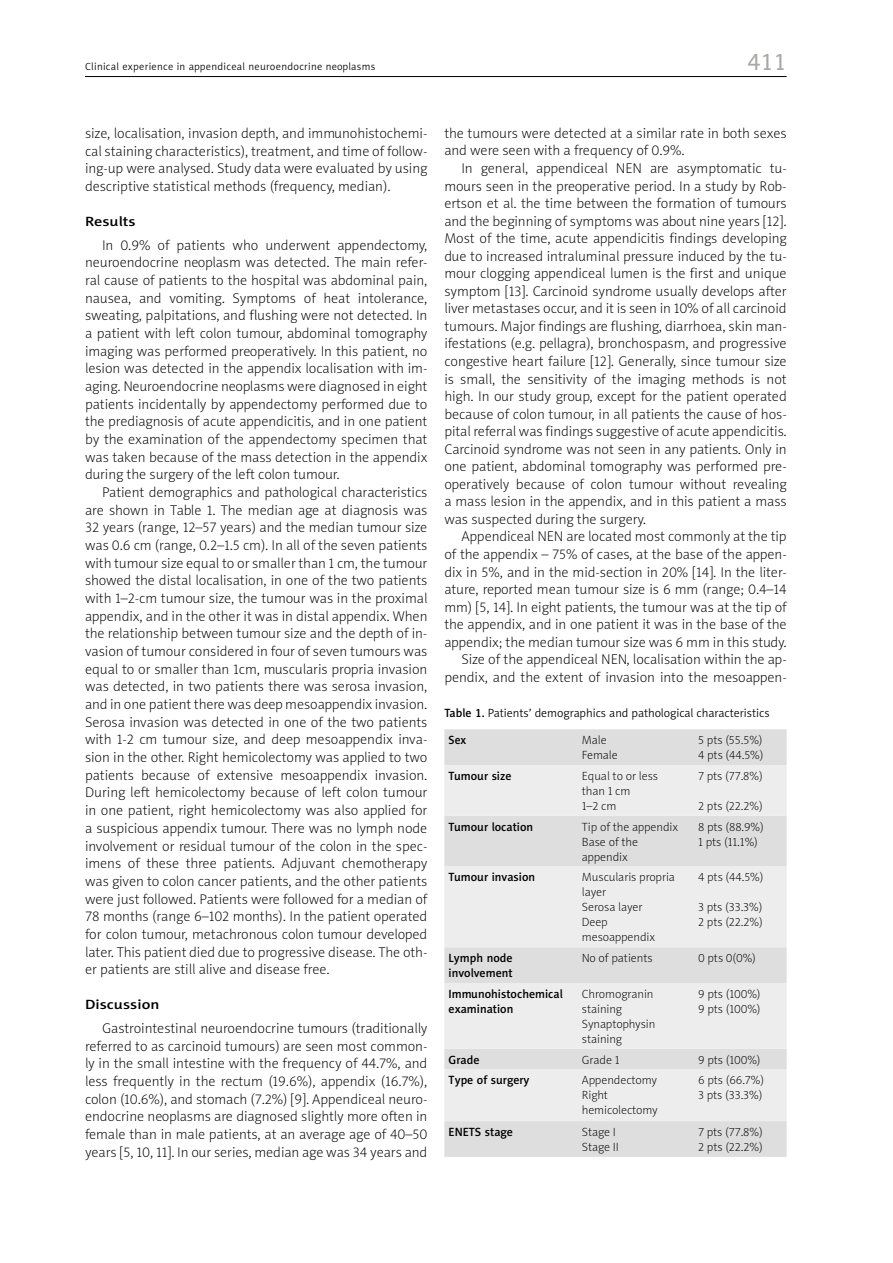
<style>
.page{position:relative;width:893px;height:1263px;background:#fff}
.page>*{position:absolute;margin:0;border:0;box-sizing:border-box;transform-origin:0 0}
.t1{font:24px "Naomi Sans EFN";color:#a8a8a7}
.t2{font:14.25px/17.7px "Naomi Sans EFN Thin";color:#000;text-align:justify}
.t3{font:13.5px "Naomi Sans EFN Medium";color:#000;scale:1.2 1}
.t4{font:12px/15px "Naomi Sans EFN Thin";color:#000}
.t5{font:12px/15px "Naomi Sans EFN Medium";color:#000}
.t6{font:12px "Naomi Sans EFN Light";color:#000}
.t7{font:12px "Naomi Sans EFN Medium";color:#000;scale:.95 1}
.t8{font:10.5px "Naomi Sans EFN Light";letter-spacing:.03em;color:#000}
.s1{font-family:"Naomi Sans EFN Medium"}
</style>
<div class="page">
<hr style="left:85px;top:76px;width:702px;height:1px;background:#000">
<div style="left:444px;top:729px;width:343px;height:428px;background:#dedede"></div>
<svg style="left:444px;top:765px;width:343px;height:356px;background:#e8e8e8"></svg>
<p class="t8" style="left:85px;top:61px;width:292px">Clinical experience in appendiceal neuroendocrine neoplasms</p>
<h1 class="t1" style="left:747px;top:47px;width:41px">411</h1>
<p class="t2" style="left:85px;top:124px;width:344px">size, localisation, invasion depth, and immunohistochemi&shy;cal staining characteristics), treatment, and time of follow&shy;ing-up were analysed. Study data were evaluated by using descriptive statistical methods (frequency, median).</p>
<p class="t3" style="left:85px;top:213px;width:44px">Results</p>
<p class="t2" style="left:85px;top:236px;width:344px;text-indent:17px">In 0.9% of patients who underwent appendectomy, neuroendocrine neoplasm was detected. The main refer&shy;ral cause of patients to the hospital was abdominal pain, nausea, and vomiting. Symptoms of heat intolerance, sweating, palpitations, and flushing were not detected. In a patient with left colon tumour, abdominal tomography imaging was performed preoperatively. In this patient, no lesion was detected in the appendix localisation with im&shy;aging. Neuroendocrine neoplasms were diagnosed in eight patients incidentally by appendectomy performed due to the prediagnosis of acute appendicitis, and in one patient by the examination of the appendectomy specimen that was taken because of the mass detection in the appendix during the surgery of the left colon tumour.</p>
<p class="t2" style="left:85px;top:483px;width:344px;text-indent:17px">Patient demographics and pathological characteristics are shown in Table 1. The median age at diagnosis was 32 years (range, 12–57 years) and the median tumour size was 0.6 cm (range, 0.2–1.5 cm). In all of the seven patients with tumour size equal to or smaller than 1 cm, the tumour showed the distal localisation, in one of the two patients with 1–2-cm tumour size, the tumour was in the proximal appendix, and in the other it was in distal appendix. When the relationship between tumour size and the depth of in&shy;vasion of tumour considered in four of seven tumours was equal to or smaller than 1cm, muscularis propria invasion was detected, in two patients there was serosa invasion, and in one patient there was deep mesoappendix invasion.<br>Serosa invasion was detected in one of the two patients with 1-2 cm tumour size, and deep mesoappendix inva&shy;sion in the other. Right hemicolectomy was applied to two patients because of extensive mesoappendix invasion.<br>During left hemicolectomy because of left colon tumour in one patient, right hemicolectomy was also applied for a suspicious appendix tumour. There was no lymph node involvement or residual tumour of the colon in the spec&shy;imens of these three patients. Adjuvant chemotherapy was given to colon cancer patients, and the other patients were just followed. Patients were followed for a median of 78 months (range 6–102 months). In the patient operated for colon tumour, metachronous colon tumour developed later. This patient died due to progressive disease. The oth&shy;er patients are still alive and disease free.</p>
<p class="t3" style="left:85px;top:996px;width:64px">Discussion</p>
<p class="t2" style="left:85px;top:1019px;width:344px;text-indent:17px">Gastrointestinal neuroendocrine tumours (traditionally referred to as carcinoid tumours) are seen most common&shy;ly in the small intestine with the frequency of 44.7%, and less frequently in the rectum (19.6%), appendix (16.7%), colon (10.6%), and stomach (7.2%) [9]. Appendiceal neuro&shy;endocrine neoplasms are diagnosed slightly more often in female than in male patients, at an average age of 40–50 years [5, 10, 11]. In our series, median age was 34 years and</p>
<p class="t2" style="left:444px;top:124px;width:344px">the tumours were detected at a similar rate in both sexes and were seen with a frequency of 0.9%.</p>
<p class="t2" style="left:444px;top:160px;width:344px;text-indent:17px">In general, appendiceal NEN are asymptomatic tu&shy;mours seen in the preoperative period. In a study by Rob&shy;ertson et al. the time between the formation of tumours and the beginning of symptoms was about nine years [12].<br>Most of the time, acute appendicitis findings developing due to increased intraluminal pressure induced by the tu&shy;mour clogging appendiceal lumen is the first and unique symptom [13]. Carcinoid syndrome usually develops after liver metastases occur, and it is seen in 10% of all carcinoid tumours. Major findings are flushing, diarrhoea, skin man&shy;ifestations (e.g. pellagra), bronchospasm, and progressive congestive heart failure [12]. Generally, since tumour size is small, the sensitivity of the imaging methods is not high. In our study group, except for the patient operated because of colon tumour, in all patients the cause of hos&shy;pital referral was findings suggestive of acute appendicitis.<br>Carcinoid syndrome was not seen in any patients. Only in one patient, abdominal tomography was performed pre&shy;operatively because of colon tumour without revealing a mass lesion in the appendix, and in this patient a mass was suspected during the surgery.</p>
<p class="t2" style="left:444px;top:528px;width:344px;text-align:right">Appendiceal NEN are located most commonly at the tip<br>of the appendix – 75% of cases, at the base of the appen&shy;dix in 5%, and in the mid-section in 20% [14]. In the liter&shy;ature, reported mean tumour size is 6 mm (range; 0.4–14 mm) [5, 14]. In eight patients, the tumour was at the tip of the appendix, and in one patient it was in the base of the appendix; the median tumour size was 6 mm in this study.<br>Size of the appendiceal NEN, localisation within the ap&shy;pendix, and the extent of invasion into the mesoappen-</p>
<p class="t6" style="left:444px;top:706px;width:327px"><span class="s1">Table 1.</span> Patients’ demographics and pathological characteristics</p>
<p class="t7" style="left:449px;top:733px;width:20px">Sex</p>
<p class="t4" style="left:582px;top:732px;width:37px">Male<br>Female</p>
<p class="t4" style="left:698px;top:732px;width:67px">5 pts (55.5%)<br>4 pts (44.5%)</p>
<p class="t5" style="left:449px;top:768px;width:64px">Tumour size</p>
<p class="t4" style="left:582px;top:768px;width:78px">Equal to or less than 1 cm<br>1–2 cm</p>
<p class="t4" style="left:698px;top:768px;width:66px">7 pts (77.8%)</p>
<p class="t4" style="left:698px;top:798px;width:66px">2 pts (22.2%)</p>
<p class="t5" style="left:449px;top:819px;width:86px">Tumour location</p>
<p class="t4" style="left:582px;top:819px;width:98px">Tip of the appendix<br>Base of the appendix</p>
<p class="t4" style="left:698px;top:819px;width:67px">8 pts (88.9%)<br>1 pts (11.1%)</p>
<p class="t5" style="left:449px;top:870px;width:88px">Tumour invasion</p>
<p class="t4" style="left:582px;top:870px;width:95px">Muscularis propria layer<br>Serosa layer<br>Deep mesoappendix</p>
<p class="t4" style="left:698px;top:870px;width:67px">4 pts (44.5%)</p>
<p class="t4" style="left:698px;top:900px;width:66px">3 pts (33.3%)<br>2 pts (22.2%)</p>
<p class="t5" style="left:449px;top:950px;width:66px">Lymph node involvement</p>
<p class="t4" style="left:582px;top:950px;width:72px">No of patients</p>
<p class="t4" style="left:698px;top:950px;width:59px">0 pts 0(0%)</p>
<p class="t5" style="left:449px;top:986px;width:116px">Immunohistochemical examination</p>
<p class="t4" style="left:582px;top:986px;width:75px">Chromogranin staining<br>Synaptophysin staining</p>
<p class="t4" style="left:698px;top:986px;width:64px">9 pts (100%)<br>9 pts (100%)</p>
<p class="t5" style="left:449px;top:1052px;width:32px">Grade</p>
<p class="t4" style="left:582px;top:1052px;width:39px">Grade 1</p>
<p class="t4" style="left:698px;top:1052px;width:64px">9 pts (100%)</p>
<p class="t5" style="left:449px;top:1073px;width:82px">Type of surgery</p>
<p class="t4" style="left:582px;top:1073px;width:77px">Appendectomy<br>Right hemicolectomy</p>
<p class="t4" style="left:698px;top:1073px;width:67px">6 pts (66.7%)<br>3 pts (33.3%)</p>
<p class="t5" style="left:449px;top:1124px;width:66px">ENETS stage</p>
<p class="t4" style="left:582px;top:1124px;width:38px">Stage I<br>Stage II</p>
<p class="t4" style="left:698px;top:1124px;width:66px">7 pts (77.8%)<br>2 pts (22.2%)</p>
</div>
